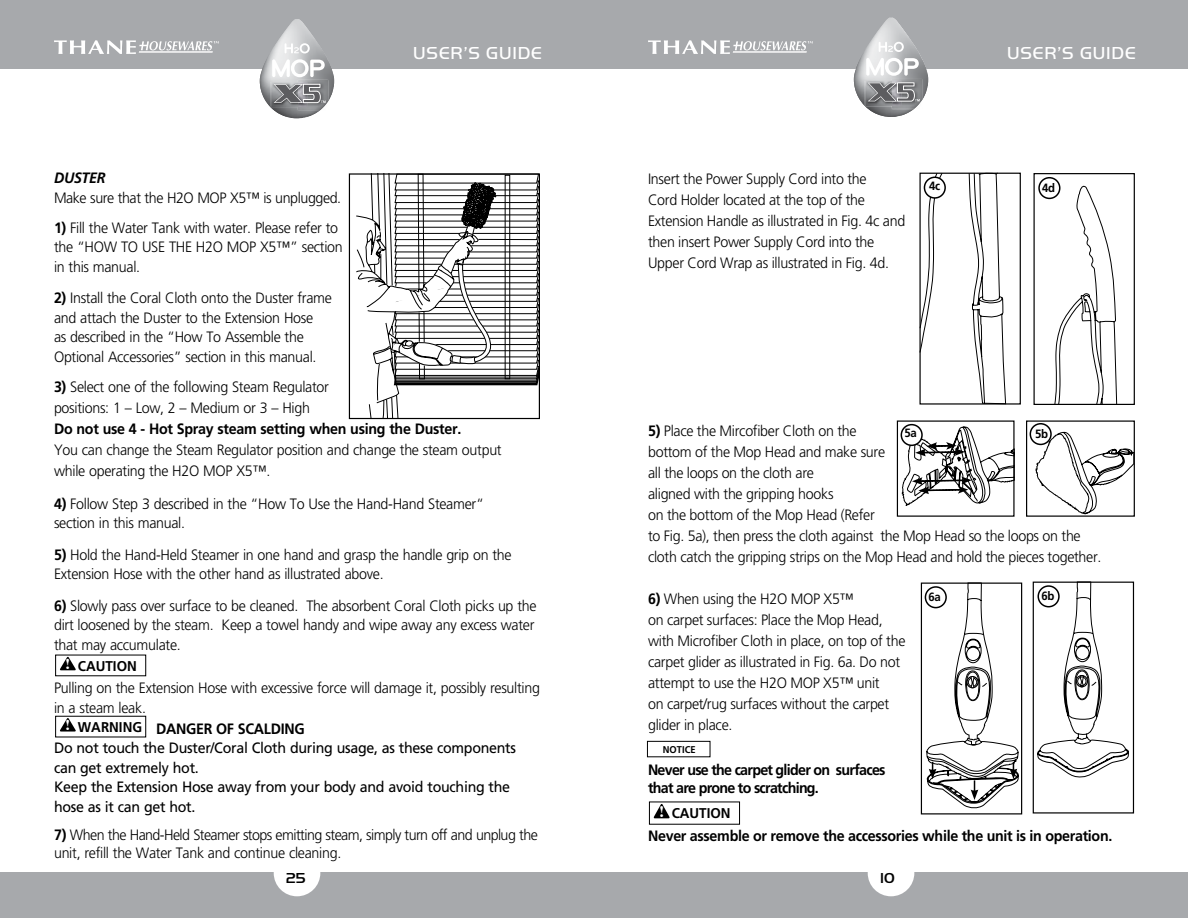
<style>
.page{position:relative;width:1188px;height:918px;background:#fff}
.page>*{position:absolute;margin:0;border:0;box-sizing:border-box;transform-origin:0 0}
.t1{font:18px "Handel Got D Ligh";letter-spacing:.05em;color:#fff}
.t2{font:300 15px/21px "Frutiger";letter-spacing:-.02em;color:#000;scale:.95 1}
.t3{font:15px/19.5px "Frutiger";letter-spacing:-.02em;color:#000;scale:.95 1}
.t4{font:700 15px "Frutiger";letter-spacing:-.02em;color:#000;scale:.95 1}
.t5{font:300 15px/18px "Frutiger";letter-spacing:-.04em;color:#000;scale:.95 1}
.t6{font:700 15px/18px "Frutiger";letter-spacing:-.05em;color:#000;scale:.95 1}
.t7{font:italic 700 15px "Frutiger";letter-spacing:-.02em;color:#000;scale:.95 1}
.t8{font:500 15px "Handel Got D";color:#000}
.t9{font:700 14.1px "Frutiger";color:#000;scale:.95 1}
.t10{font:700 12px "Frutiger";letter-spacing:-.03em;color:#000;scale:.95 1}
.t11{font:700 9.9px "Frutiger";color:#000;scale:.95 1}
.s1{font-weight:700}
.s2{font-family:"Times";font-size:14.85px;color:#fff}
.s3{font-family:"Times";font-size:11.1px;color:#fff}
.s4{font-family:"Times";font-size:15.9px;color:#fff}
</style>
<div class="page">
<div style="left:0;top:0;width:594px;height:69px;background:#a7a9ac"></div>
<div style="left:0;top:872px;width:594px;height:46px;background:#a7a9ac"></div>
<div style="left:274px;top:850px;width:46px;height:46px;background:#fff;border-radius:50%"></div>
<svg style="left:54px;top:40px;width:165px;height:14px"></svg>
<hr style="left:139px;top:51px;width:74px;height:2px;background:#fff">
<img style="left:260px;top:19px;width:74px;height:99px">
<svg style="left:285px;top:43px;width:25px;height:10px"></svg>
<svg style="left:272px;top:59px;width:53px;height:18px"></svg>
<img style="left:271px;top:82px;width:27px;height:25px">
<img style="left:298px;top:80px;width:30px;height:4px">
<svg style="left:274px;top:84px;width:54px;height:26px"></svg>
<div style="left:594px;top:0;width:594px;height:69px;background:#a7a9ac"></div>
<div style="left:594px;top:872px;width:594px;height:46px;background:#a7a9ac"></div>
<div style="left:868px;top:850px;width:46px;height:46px;background:#fff;border-radius:50%"></div>
<svg style="left:648px;top:40px;width:165px;height:14px"></svg>
<hr style="left:733px;top:51px;width:74px;height:2px;background:#fff">
<img style="left:854px;top:18px;width:74px;height:99px">
<svg style="left:879px;top:42px;width:25px;height:10px"></svg>
<svg style="left:866px;top:58px;width:53px;height:18px"></svg>
<img style="left:865px;top:80px;width:27px;height:26px">
<img style="left:892px;top:79px;width:30px;height:3px">
<svg style="left:868px;top:82px;width:54px;height:27px"></svg>
<div style="left:647px;top:741px;width:63px;height:16px;border:1px solid #000"></div>
<svg style="left:653px;top:804px;width:17px;height:14px"></svg>
<div style="left:1030px;top:423px;width:22px;height:22px;border:2px solid #000;border-radius:50%"></div>
<div style="left:919px;top:173px;width:102px;height:232px;border:1px solid #000"></div>
<svg style="left:919px;top:172px;width:87px;height:233px"></svg>
<div style="left:924px;top:177px;width:21px;height:21px;background:#fff;border-radius:50%"></div>
<div style="left:924px;top:177px;width:22px;height:22px;border:2px solid #000;border-radius:50%"></div>
<svg style="left:1054px;top:185px;width:63px;height:218px"></svg>
<div style="left:1034px;top:173px;width:101px;height:232px;border:1px solid #000"></div>
<div style="left:1038px;top:177px;width:23px;height:22px;border:2px solid #000;border-radius:50%"></div>
<div style="left:1026px;top:420px;width:109px;height:97px;border:1px solid #000"></div>
<svg style="left:902px;top:423px;width:113px;height:83px"></svg>
<svg style="left:1035px;top:431px;width:100px;height:84px"></svg>
<div style="left:901px;top:425px;width:21px;height:20px;background:#fff;border-radius:50%"></div>
<div style="left:901px;top:424px;width:22px;height:22px;border:2px solid #000;border-radius:50%"></div>
<div style="left:925px;top:586px;width:22px;height:22px;border:2px solid #000;border-radius:50%"></div>
<div style="left:1033px;top:582px;width:101px;height:232px;border:1px solid #000"></div>
<div style="left:921px;top:583px;width:101px;height:231px;border:1px solid #000"></div>
<svg style="left:926px;top:582px;width:95px;height:227px"></svg>
<svg style="left:1034px;top:581px;width:98px;height:196px"></svg>
<svg style="left:60px;top:718px;width:16px;height:14px"></svg>
<svg style="left:60px;top:657px;width:16px;height:13px"></svg>
<svg style="left:348px;top:173px;width:192px;height:247px"></svg>
<p class="t1" style="left:413px;top:43px;width:130px">USER’S GUIDE</p>
<p class="t7" style="left:54px;top:169px;width:56px">DUSTER</p>
<p class="t2" style="left:54px;top:187px;width:304px">Make sure that the H2O MOP X5™ is unplugged.</p>
<p class="t2" style="left:54px;top:218px;width:306px;line-height:19.5px"><span class="s1">1)</span> Fill the Water Tank with water. Please refer to the “HOW TO USE THE H2O MOP X5™” section in this manual.</p>
<p class="t2" style="left:54px;top:289px;width:294px;line-height:19.5px"><span class="s1">2)</span> Install the Coral Cloth onto the Duster frame and attach the Duster to the Extension Hose<br>as described in the “How To Assemble the Optional Accessories” section in this manual.</p>
<p class="t2" style="left:54px;top:376px;width:291px"><span class="s1">3)</span> Select one of the following Steam Regulator positions: 1 – Low, 2 – Medium or 3 – High</p>
<p class="t4" style="left:54px;top:420px;width:430px">Do not use 4 - Hot Spray steam setting when using the Duster.</p>
<p class="t2" style="left:54px;top:439px;width:473px">You can change the Steam Regulator position and change the steam output while operating the H2O MOP X5™.</p>
<p class="t2" style="left:54px;top:494px;width:454px;line-height:19.5px"><span class="s1">4)</span> Follow Step 3 described in the “How To Use the Hand-Hand Steamer“ section in this manual.</p>
<p class="t2" style="left:54px;top:545px;width:483px;line-height:19.5px"><span class="s1">5)</span> Hold the Hand-Held Steamer in one hand and grasp the handle grip on the<br>Extension Hose with the other hand as illustrated above.</p>
<p class="t2" style="left:54px;top:596px;width:509px;line-height:19.5px"><span class="s1">6)</span> Slowly pass over surface to be cleaned. The absorbent Coral Cloth picks up the dirt loosened by the steam. Keep a towel handy and wipe away any excess water that may accumulate.</p>
<p class="t2" style="left:54px;top:679px;width:513px;line-height:19.5px">Pulling on the Extension Hose with excessive force will damage it, possibly resulting in a steam leak.</p>
<p class="t4" style="left:156px;top:720px;width:20px">Dangerof</p>
<p class="t4" style="left:238px;top:720px;width:18px">Scalding</p>
<p class="t3" style="left:54px;top:738px;width:488px">Do not touch the Duster/Coral Cloth during usage, as these components can get extremely hot.<br>Keep the Extension Hose away from your body and avoid touching the hose as it can get hot.</p>
<p class="t5" style="left:54px;top:826px;width:511px"><span class="s1">7)</span> When the Hand-Held Steamer stops emitting steam, simply turn off and unplug the unit, refill the Water Tank and continue cleaning.</p>
<p class="t9" style="left:65px;top:658px;width:77px"><span class="s2">!</span> CAUTION</p>
<p class="t9" style="left:65px;top:719px;width:82px"><span class="s2">!</span> WARNING</p>
<p class="t8" style="left:286px;top:869px;width:21px">25</p>
<p class="t1" style="left:1007px;top:43px;width:130px">USER’S GUIDE</p>
<p class="t2" style="left:648px;top:168px;width:272px">Insert the Power Supply Cord into the<br>Cord Holder located at the top of the Extension Handle as illustrated in Fig. 4c and then insert Power Supply Cord into the Upper Cord Wrap as illustrated in Fig. 4d.</p>
<p class="t10" style="left:929px;top:178px;width:13px">4c</p>
<p class="t10" style="left:1042px;top:180px;width:15px">4d</p>
<p class="t2" style="left:648px;top:420px;width:479px"><span class="s1">5)</span> Place the Mircofiber Cloth on the<br>bottom of the Mop Head and make sure<br>all the loops on the cloth are<br>aligned with the gripping hooks<br>on the bottom of the Mop Head (Refer<br>to Fig. 5a), then press the cloth against the Mop Head so the loops on the cloth catch the gripping strips on the Mop Head and hold the pieces together.</p>
<p class="t2" style="left:648px;top:588px;width:273px"><span class="s1">6)</span> When using the H2O MOP X5™<br>on carpet surfaces: Place the Mop Head, with Microfiber Cloth in place, on top of the carpet glider as illustrated in Fig. 6a. Do not attempt to use the H2O MOP X5™ unit<br>on carpet/rug surfaces without the carpet glider in place.</p>
<p class="t6" style="left:648px;top:760px;width:251px">Never use the carpet glider on surfaces that are prone to scratching.</p>
<p class="t4" style="left:648px;top:827px;width:490px">Never assemble or remove the accessories while the unit is in operation.</p>
<p class="t10" style="left:1035px;top:426px;width:15px">5b</p>
<p class="t10" style="left:905px;top:426px;width:14px">5a</p>
<p class="t10" style="left:929px;top:590px;width:14px">6a</p>
<p class="t10" style="left:1041px;top:589px;width:15px">6b</p>
<p class="t11" style="left:654px;top:744px;width:45px"><span class="s3">!</span> NOTICE</p>
<p class="t9" style="left:659px;top:805px;width:77px"><span class="s4">!</span> CAUTION</p>
<p class="t8" style="left:880px;top:869px;width:16px">10</p>
</div>
